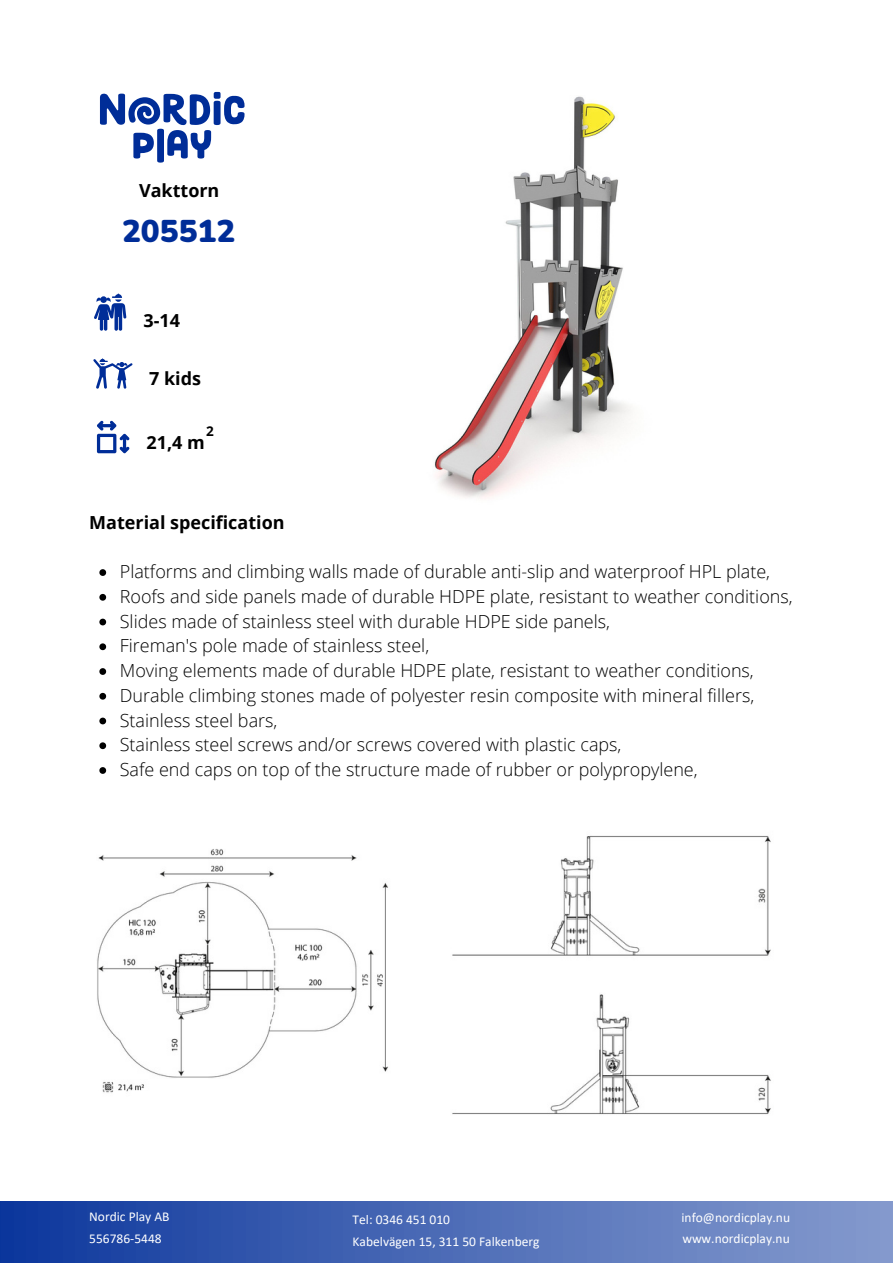
<style>
.page{position:relative;width:893px;height:1264px;background:#fff}
.page>*{position:absolute;margin:0;border:0;box-sizing:border-box;transform-origin:0 0}
.t1{font:900 31.5px "Nunito";color:#002d98}
.t2{font:300 18px "Open Sans";color:#000}
.t3{font:700 18px "Open Sans";color:#000}
.t4{font:13.5px "Calibri";color:#fff}
.t5{font:700 13.5px "Open Sans";color:#000}
</style>
<div class="page">
<svg style="left:94px;top:293px;width:32px;height:38px"></svg>
<svg style="left:93px;top:358px;width:40px;height:31px"></svg>
<svg style="left:97px;top:420px;width:32px;height:33px"></svg>
<svg style="left:100px;top:92px;width:144px;height:71px"></svg>
<div style="left:0;top:1201px;width:892px;height:61px;background:linear-gradient(to right,#0e389d,#889cce)"></div>
<img style="left:434px;top:96px;width:197px;height:402px">
<img style="left:97px;top:849px;width:291px;height:244px">
<img style="left:452px;top:835px;width:319px;height:280px">
<svg style="left:99px;top:569px;width:7px;height:7px"></svg>
<svg style="left:99px;top:594px;width:7px;height:6px"></svg>
<svg style="left:99px;top:618px;width:7px;height:7px"></svg>
<svg style="left:99px;top:643px;width:7px;height:7px"></svg>
<svg style="left:99px;top:668px;width:7px;height:7px"></svg>
<svg style="left:99px;top:693px;width:7px;height:6px"></svg>
<svg style="left:99px;top:717px;width:7px;height:7px"></svg>
<svg style="left:99px;top:742px;width:7px;height:7px"></svg>
<svg style="left:99px;top:767px;width:7px;height:6px"></svg>
<p class="t3" style="left:139px;top:178px;width:82px">Vakttorn</p>
<p class="t1" style="left:122px;top:210px;width:115px">205512</p>
<p class="t3" style="left:143px;top:308px;width:38px">3-14</p>
<p class="t3" style="left:149px;top:366px;width:53px">7 kids</p>
<p class="t5" style="left:206px;top:422px;width:9px">2</p>
<p class="t3" style="left:146px;top:430px;width:60px">21,4 m</p>
<p class="t3" style="left:89px;top:509px;width:197px">Material specification</p>
<p class="t2" style="left:120px;top:559px;width:651px">Platforms and climbing walls made of durable anti-slip and waterproof HPL plate,</p>
<p class="t2" style="left:120px;top:583px;width:674px">Roofs and side panels made of durable HDPE plate, resistant to weather conditions,</p>
<p class="t2" style="left:120px;top:608px;width:491px">Slides made of stainless steel with durable HDPE side panels,</p>
<p class="t2" style="left:120px;top:633px;width:311px">Fireman's pole made of stainless steel,</p>
<p class="t2" style="left:120px;top:658px;width:635px">Moving elements made of durable HDPE plate, resistant to weather conditions,</p>
<p class="t2" style="left:120px;top:682px;width:635px">Durable climbing stones made of polyester resin composite with mineral fillers,</p>
<p class="t2" style="left:120px;top:707px;width:159px">Stainless steel bars,</p>
<p class="t2" style="left:120px;top:732px;width:503px">Stainless steel screws and/or screws covered with plastic caps,</p>
<p class="t2" style="left:120px;top:757px;width:579px">Safe end caps on top of the structure made of rubber or polypropylene,</p>
<p class="t4" style="left:89px;top:1211px;width:82px">Nordic Play AB</p>
<p class="t4" style="left:89px;top:1232px;width:74px">556786-5448</p>
<p class="t4" style="left:352px;top:1214px;width:99px">Tel: 0346 451 010</p>
<p class="t4" style="left:681px;top:1211px;width:110px">info@nordicplay.nu</p>
<p class="t4" style="left:352px;top:1235px;width:188px">Kabelvägen 15, 311 50 Falkenberg</p>
<p class="t4" style="left:682px;top:1232px;width:109px">www.nordicplay.nu</p>
</div>
